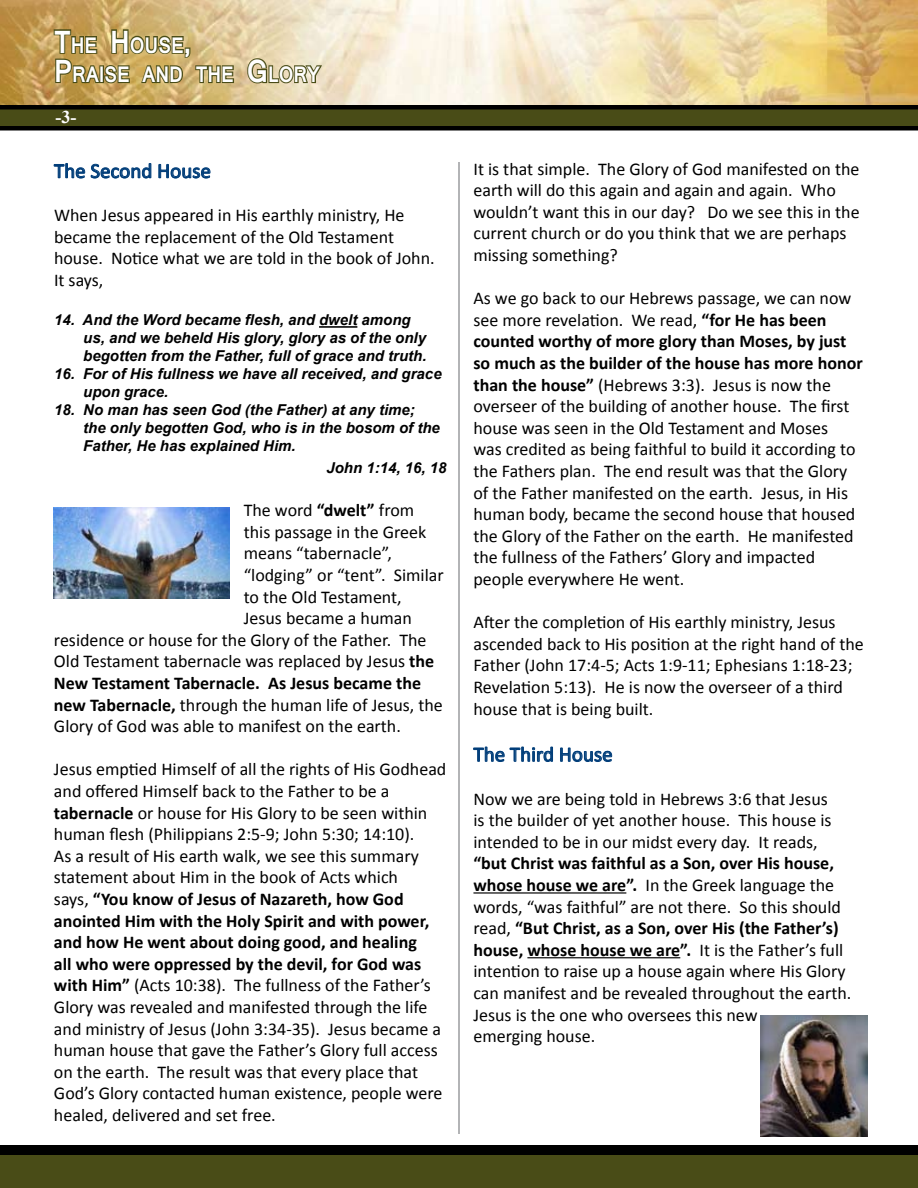
<style>
.page{position:relative;width:918px;height:1188px;background:#fff}
.page>*{position:absolute;margin:0;border:0;box-sizing:border-box;transform-origin:0 0}
.t1{font:700 21.15px/29.2px "Mangal";color:#fff;scale:.85 1}
.t2{font:21px "Calibri";color:#003d79}
.t3{font:18px/21.6px "Calibri";color:#000}
.t4{font:700 18px "Calibri";color:#000}
.t5{font:700 18px "Times New Roman";color:#fff}
.t6{font:italic 700 15px/18px "Arial";color:#000}
.s1{font-size:30.15px}
.s2{font-weight:700}
</style>
<div class="page">
<hr style="left:319px;top:326px;width:38px;height:2px;background:#000">
<svg style="left:53px;top:163px;width:99px;height:16px"></svg>
<svg style="left:158px;top:164px;width:53px;height:15px"></svg>
<hr style="left:473px;top:892px;width:153px;height:2px;background:#000">
<hr style="left:527px;top:957px;width:153px;height:1px;background:#000">
<svg style="left:473px;top:746px;width:80px;height:16px"></svg>
<svg style="left:560px;top:747px;width:52px;height:15px"></svg>
<div style="left:0;top:1152px;width:918px;height:36px;background:#494c17"></div>
<img style="left:761px;top:1016px;width:106px;height:121px">
<div style="left:0;top:1145px;width:918px;height:10px;background:#000"></div>
<hr style="left:458px;top:162px;width:2px;height:972px;background:#9b9c9f">
<img style="left:0;top:0;width:918px;height:105px">
<svg style="left:0;top:105px;width:918px;height:25px;background:#30320f"></svg>
<svg style="left:53px;top:28px;width:182px;height:57px;background:#a59153"></svg>
<svg style="left:246px;top:57px;width:78px;height:28px;background:#aca47c"></svg>
<img style="left:54px;top:508px;width:176px;height:90px">
<p class="t1" style="left:54px;top:30px;width:315px"><span class="s1">T</span>HE <span class="s1">H</span>OUSE<span class="s1">,<br>P</span>RAISE AND THE <span class="s1">G</span>LORY</p>
<p class="t5" style="left:56px;top:105px;width:22px">-3-</p>
<p class="t2" style="left:54px;top:158px;width:158px">The Second House</p>
<p class="t3" style="left:54px;top:204px;width:382px">When Jesus appeared in His earthly ministry, He became the replacement of the Old Testament house. Notice what we are told in the book of John.<br>It says,</p>
<p class="t6" style="left:83px;top:312px;width:345px;text-indent:-29px">14. And the Word became flesh, and dwelt among us, and we beheld His glory, glory as of the only begotten from the Father, full of grace and truth.</p>
<p class="t6" style="left:83px;top:366px;width:360px;text-indent:-29px">16. For of His fullness we have all received, and grace upon grace.</p>
<p class="t6" style="left:83px;top:402px;width:358px;text-indent:-29px">18. No man has seen God (the Father) at any time; the only begotten God, who is in the bosom of the<br>Father, He has explained Him.</p>
<p class="t6" style="left:326px;top:459px;width:122px">John 1:14, 16, 18</p>
<p class="t3" style="left:244px;top:499px;width:172px">The word <span class="s2">“dwelt”</span> from</p>
<p class="t3" style="left:244px;top:521px;width:184px">this passage in the Greek</p>
<p class="t3" style="left:244px;top:543px;width:150px">means “tabernacle”,</p>
<p class="t3" style="left:244px;top:564px;width:201px">“lodging” or “tent”. Similar</p>
<p class="t3" style="left:244px;top:586px;width:160px">to the Old Testament,</p>
<p class="t3" style="left:244px;top:607px;width:170px">Jesus became a human</p>
<p class="t3" style="left:54px;top:629px;width:374px">residence or house for the Glory of the Father. The</p>
<p class="t3" style="left:54px;top:651px;width:382px">Old Testament tabernacle was replaced by Jesus <span class="s2">the</span></p>
<p class="t4" style="left:54px;top:671px;width:369px">New Testament Tabernacle. As Jesus became the</p>
<p class="t3" style="left:54px;top:694px;width:390px"><span class="s2">new Tabernacle,</span> through the human life of Jesus, the</p>
<p class="t3" style="left:54px;top:715px;width:348px">Glory of God was able to manifest on the earth.</p>
<p class="t3" style="left:54px;top:759px;width:394px">Jesus emptied Himself of all the rights of His Godhead and offered Himself back to the Father to be a <span class="s2">tabernacle</span> or house for His Glory to be seen within human flesh (Philippians 2:5-9; John 5:30; 14:10).<br>As a result of His earth walk, we see this summary statement about Him in the book of Acts which<br>says, <span class="s2">“You know of Jesus of Nazareth, how God anointed Him with the Holy Spirit and with power, and how He went about doing good, and healing<br>all who were oppressed by the devil, for God was with Him”</span> (Acts 10:38). The fullness of the Father’s Glory was revealed and manifested through the life and ministry of Jesus (John 3:34-35). Jesus became a human house that gave the Father’s Glory full access on the earth. The result was that every place that God’s Glory contacted human existence, people were healed, delivered and set free.</p>
<p class="t3" style="left:473px;top:158px;width:388px">It is that simple. The Glory of God manifested on the earth will do this again and again and again. Who wouldn’t want this in our day? Do we see this in the current church or do you think that we are perhaps missing something?</p>
<p class="t3" style="left:473px;top:287px;width:391px">As we go back to our Hebrews passage, we can now see more revelation. We read, <span class="s2">“for He has been counted worthy of more glory than Moses, by just so much as the builder of the house has more honor than the house”</span> (Hebrews 3:3). Jesus is now the overseer of the building of another house. The first house was seen in the Old Testament and Moses<br>was credited as being faithful to build it according to the Fathers plan. The end result was that the Glory of the Father manifested on the earth. Jesus, in His human body, became the second house that housed the Glory of the Father on the earth. He manifested the fullness of the Fathers’ Glory and impacted people everywhere He went.</p>
<p class="t3" style="left:473px;top:611px;width:392px">After the completion of His earthly ministry, Jesus ascended back to His position at the right hand of the Father (John 17:4-5; Acts 1:9-11; Ephesians 1:18-23; Revelation 5:13). He is now the overseer of a third house that is being built.</p>
<p class="t2" style="left:473px;top:741px;width:141px">The Third House</p>
<p class="t3" style="left:473px;top:788px;width:360px">Now we are being told in Hebrews 3:6 that Jesus is the builder of yet another house. This house is intended to be in our midst every day. It reads,</p>
<p class="t3" style="left:473px;top:853px;width:380px"><span class="s2">“but Christ was faithful as a Son, over His house, whose house we are”.</span> In the Greek language the words, “was faithful” are not there. So this should read, <span class="s2">“But Christ, as a Son, over His (the Father’s) house, whose house we are”.</span> It is the Father’s full intention to raise up a house again where His Glory can manifest and be revealed throughout the earth.<br>Jesus is the one who oversees this new<br>emerging house.</p>
</div>
